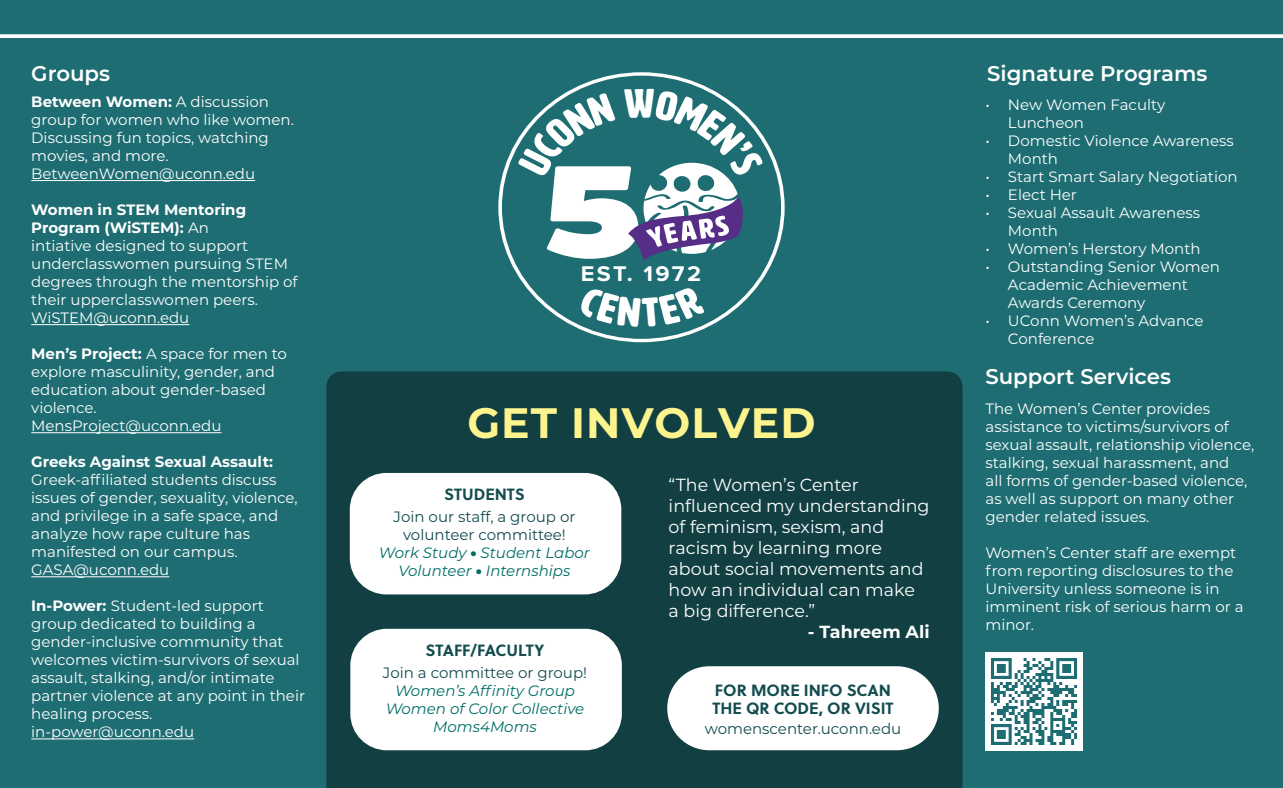
<style>
.page{position:relative;width:1283px;height:788px;background:#fff}
.page>*{position:absolute;margin:0;border:0;box-sizing:border-box;transform-origin:0 0}
.t1{font:700 42.5px "Montserrat";letter-spacing:.025em;color:#fef48d}
.t2{font:700 22px "Proxima Nova";letter-spacing:.1em;color:#fff;scale:1.06 1}
.t3{font:600 21.25px "Montserrat";color:#fff}
.t4{font:17.5px/21px "Montserrat";color:#fff}
.t5{font:700 17.5px "Montserrat";color:#fff}
.t6{font:700 16.25px/18.8px "Soleil";color:#124c4f}
.t7{font:15px/18px "Montserrat";color:#fff}
.t8{font:italic 15px/18px "Montserrat";color:#006e68;text-align:center}
.t9{font:15px/18px "Montserrat";color:#144c4f;text-align:center}
.s1{font-weight:700}
.s2{font-weight:900;font-style:normal}
</style>
<div class="page">
<div style="left:0;top:0;width:1282px;height:788px;background:#1e6d72"></div>
<svg style="left:0;top:34px;width:1282px;height:4px;background:#f0f5f5"></svg>
<div style="left:326px;top:371px;width:636px;height:417px;background:#113f42"></div>
<hr style="left:31px;top:180px;width:224px;height:1px;background:#fff">
<hr style="left:31px;top:324px;width:158px;height:1px;background:#fff">
<hr style="left:31px;top:432px;width:190px;height:1px;background:#fff">
<hr style="left:31px;top:576px;width:138px;height:1px;background:#fff">
<hr style="left:31px;top:738px;width:163px;height:1px;background:#fff">
<div style="left:667px;top:666px;width:271px;height:84px;background:#fff;border-radius:42px"></div>
<div style="left:350px;top:473px;width:271px;height:121px;background:#fff;border-radius:37px"></div>
<div style="left:350px;top:628px;width:272px;height:122px;background:#fff;border-radius:37px"></div>
<img style="left:985px;top:652px;width:97px;height:98px">
<svg style="left:517px;top:89px;width:247px;height:172px"></svg>
<p class="t3" style="left:31px;top:59px;width:80px">Groups</p>
<p class="t7" style="left:31px;top:92px;width:264px"><span class="s1">Between Women:</span> A discussion group for women who like women.<br>Discussing fun topics, watching movies, and more.</p>
<p class="t7" style="left:31px;top:164px;width:225px">BetweenWomen@uconn.edu</p>
<p class="t7" style="left:31px;top:200px;width:268px"><span class="s1">Women in STEM Mentoring<br>Program (WiSTEM):</span> An<br>intiative designed to support underclasswomen pursuing STEM degrees through the mentorship of their upperclasswomen peers.</p>
<p class="t7" style="left:31px;top:308px;width:160px">WiSTEM@uconn.edu</p>
<p class="t7" style="left:31px;top:344px;width:257px"><span class="s1">Men’s Project:</span> A space for men to explore masculinity, gender, and education about gender-based violence.</p>
<p class="t7" style="left:31px;top:416px;width:192px">MensProject@uconn.edu</p>
<p class="t7" style="left:31px;top:452px;width:268px"><span class="s1">Greeks Against Sexual Assault:<br></span>Greek-affiliated students discuss issues of gender, sexuality, violence, and privilege in a safe space, and analyze how rape culture has manifested on our campus.</p>
<p class="t7" style="left:31px;top:560px;width:140px">GASA@uconn.edu</p>
<p class="t7" style="left:31px;top:596px;width:275px"><span class="s1">In-Power:</span> Student-led support group dedicated to building a gender-inclusive community that welcomes victim-survivors of sexual assault, stalking, and/or intimate partner violence at any point in their healing process.</p>
<p class="t7" style="left:31px;top:722px;width:164px">in-power@uconn.edu</p>
<p class="t2" style="left:581px;top:257px;width:115px">EST. 1972</p>
<p class="t1" style="left:467px;top:392px;width:350px">GET INVOLVED</p>
<p class="t6" style="left:444px;top:484px;width:82px">STUDENTS</p>
<p class="t9" style="left:393px;top:506px;width:183px">Join our staff, a group or volunteer committee!</p>
<p class="t8" style="left:379px;top:542px;width:212px">Work Study <span class="s2">•</span> Student Labor</p>
<p class="t8" style="left:398px;top:560px;width:173px">Volunteer <span class="s2">•</span> Internships</p>
<p class="t6" style="left:425px;top:640px;width:120px">STAFF/FACULTY</p>
<p class="t9" style="left:383px;top:662px;width:206px">Join a committee or group!</p>
<p class="t8" style="left:386px;top:680px;width:200px">Women’s Affinity Group<br>Women of Color Collective</p>
<p class="t8" style="left:433px;top:716px;width:105px">Moms4Moms</p>
<p class="t4" style="left:668px;top:473px;width:262px">“The Women’s Center influenced my understanding of feminism, sexism, and racism by learning more about social movements and how an individual can make a big difference.”</p>
<p class="t5" style="left:808px;top:618px;width:123px">- Tahreem Ali</p>
<p class="t6" style="left:712px;top:679px;width:182px">FOR MORE INFO SCAN<br>THE QR CODE, OR VISIT</p>
<p class="t9" style="left:704px;top:718px;width:198px">womenscenter.uconn.edu</p>
<p class="t3" style="left:987px;top:59px;width:222px">Signature Programs</p>
<p class="t7" style="left:1008px;top:95px;width:159px;text-indent:-22px">• New Women Faculty<br>Luncheon</p>
<p class="t7" style="left:1008px;top:131px;width:227px;text-indent:-22px">• Domestic Violence Awareness<br>Month</p>
<p class="t7" style="left:985px;top:167px;width:254px">• Start Smart Salary Negotiation</p>
<p class="t7" style="left:985px;top:185px;width:93px">• Elect Her</p>
<p class="t7" style="left:1008px;top:203px;width:194px;text-indent:-22px">• Sexual Assault Awareness<br>Month</p>
<p class="t7" style="left:985px;top:239px;width:217px">• Women’s Herstory Month</p>
<p class="t7" style="left:1008px;top:257px;width:214px;text-indent:-22px">• Outstanding Senior Women<br>Academic Achievement<br>Awards Ceremony</p>
<p class="t7" style="left:1008px;top:311px;width:197px;text-indent:-22px">• UConn Women’s Advance<br>Conference</p>
<p class="t3" style="left:985px;top:361px;width:187px">Support Services</p>
<p class="t7" style="left:985px;top:398px;width:270px">The Women’s Center provides assistance to victims/survivors of sexual assault, relationship violence, stalking, sexual harassment, and<br>all forms of gender-based violence, as well as support on many other gender related issues.</p>
<p class="t7" style="left:985px;top:542px;width:259px">Women’s Center staff are exempt from reporting disclosures to the<br>University unless someone is in imminent risk of serious harm or a minor.</p>
</div>
